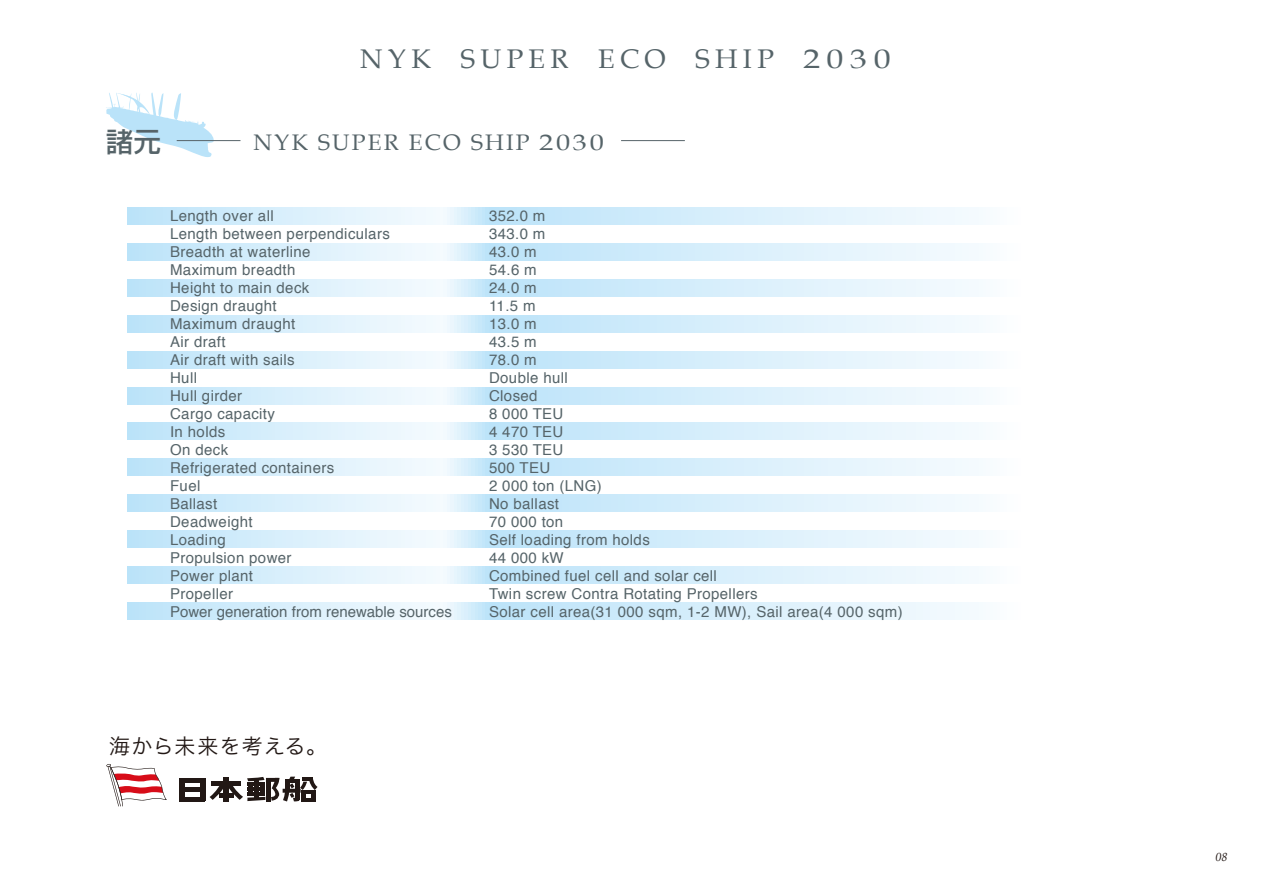
<style>
.page{position:relative;width:1263px;height:893px;background:#fff}
.page>*{position:absolute;margin:0;border:0;box-sizing:border-box;transform-origin:0 0}
.t1{font:27px "Book Antiqua";letter-spacing:.2em;color:#566469}
.t2{font:500 27px "Shin Go";color:#566469}
.t3{font:22.5px "Book Antiqua";letter-spacing:.1em;color:#566469}
.t4{font:21px "Hira Kaku Pro W3";letter-spacing:.045em;color:#221815}
.t5{font:15px/18px "Helvetica";letter-spacing:.025em;color:#566469}
.t6{font:italic 12px "Book Antiqua";color:#221815}
</style>
<div class="page">
<svg style="left:128px;top:207px;width:851px;height:17px;background:#d8effb"></svg>
<svg style="left:128px;top:243px;width:851px;height:17px;background:#d8effb"></svg>
<svg style="left:128px;top:279px;width:851px;height:17px;background:#d8effb"></svg>
<svg style="left:128px;top:315px;width:851px;height:17px;background:#d8effb"></svg>
<svg style="left:128px;top:351px;width:851px;height:17px;background:#d8effb"></svg>
<svg style="left:128px;top:387px;width:851px;height:17px;background:#d8effb"></svg>
<svg style="left:128px;top:423px;width:851px;height:17px;background:#d8effb"></svg>
<svg style="left:128px;top:459px;width:851px;height:17px;background:#d8effb"></svg>
<svg style="left:128px;top:495px;width:851px;height:17px;background:#d8effb"></svg>
<svg style="left:128px;top:531px;width:851px;height:17px;background:#d8effb"></svg>
<svg style="left:128px;top:566px;width:851px;height:17px;background:#d8effb"></svg>
<svg style="left:128px;top:602px;width:851px;height:17px;background:#d8effb"></svg>
<svg style="left:106px;top:764px;width:61px;height:42px"></svg>
<div style="left:179px;top:778px;width:5px;height:23px;background:#221815"></div>
<div style="left:200px;top:778px;width:5px;height:23px;background:#221815"></div>
<div style="left:224px;top:777px;width:5px;height:25px;background:#221815"></div>
<hr style="left:266px;top:778px;width:4px;height:24px;background:#221815">
<div style="left:179px;top:778px;width:26px;height:5px;background:#221815"></div>
<hr style="left:266px;top:778px;width:13px;height:4px;background:#221815">
<hr style="left:179px;top:788px;width:26px;height:4px;background:#221815">
<hr style="left:179px;top:797px;width:26px;height:4px;background:#221815">
<hr style="left:302px;top:798px;width:14px;height:4px;background:#221815">
<svg style="left:210px;top:777px;width:55px;height:24px"></svg>
<svg style="left:271px;top:777px;width:47px;height:24px"></svg>
<svg style="left:106px;top:92px;width:108px;height:65px"></svg>
<hr style="left:177px;top:140px;width:63px;height:1px;background:#566469">
<hr style="left:621px;top:140px;width:64px;height:1px;background:#566469">
<h1 class="t1" style="left:360px;top:42px;width:532px">NYK SUPER ECO SHIP 2030</h1>
<h1 class="t2" style="left:106px;top:124px;width:56px">諸元</h1>
<h2 class="t3" style="left:253px;top:129px;width:352px">NYK SUPER ECO SHIP 2030</h2>
<p class="t5" style="left:170px;top:206px;width:283px">Length over all<br>Length between perpendiculars<br>Breadth at waterline<br>Maximum breadth<br>Height to main deck<br>Design draught<br>Maximum draught<br>Air draft<br>Air draft with sails<br>Hull<br>Hull girder<br>Cargo capacity<br>In holds<br>On deck<br>Refrigerated containers<br>Fuel<br>Ballast<br>Deadweight<br>Loading<br>Propulsion power<br>Power plant<br>Propeller<br>Power generation from renewable sources</p>
<p class="t5" style="left:489px;top:206px;width:415px">352.0 m<br>343.0 m<br>43.0 m<br>54.6 m<br>24.0 m<br>11.5 m<br>13.0 m<br>43.5 m<br>78.0 m<br>Double hull<br>Closed<br>8 000 TEU<br>4 470 TEU<br>3 530 TEU<br>500 TEU<br>2 000 ton (LNG)<br>No ballast<br>70 000 ton<br>Self loading from holds<br>44 000 kW<br>Combined fuel cell and solar cell<br>Twin screw Contra Rotating Propellers<br>Solar cell area(31 000 sqm, 1-2 MW), Sail area(4 000 sqm)</p>
<h3 class="t4" style="left:109px;top:727px;width:220px">海から未来を考える。</h3>
<p class="t6" style="left:1215px;top:850px;width:13px">08</p>
</div>
